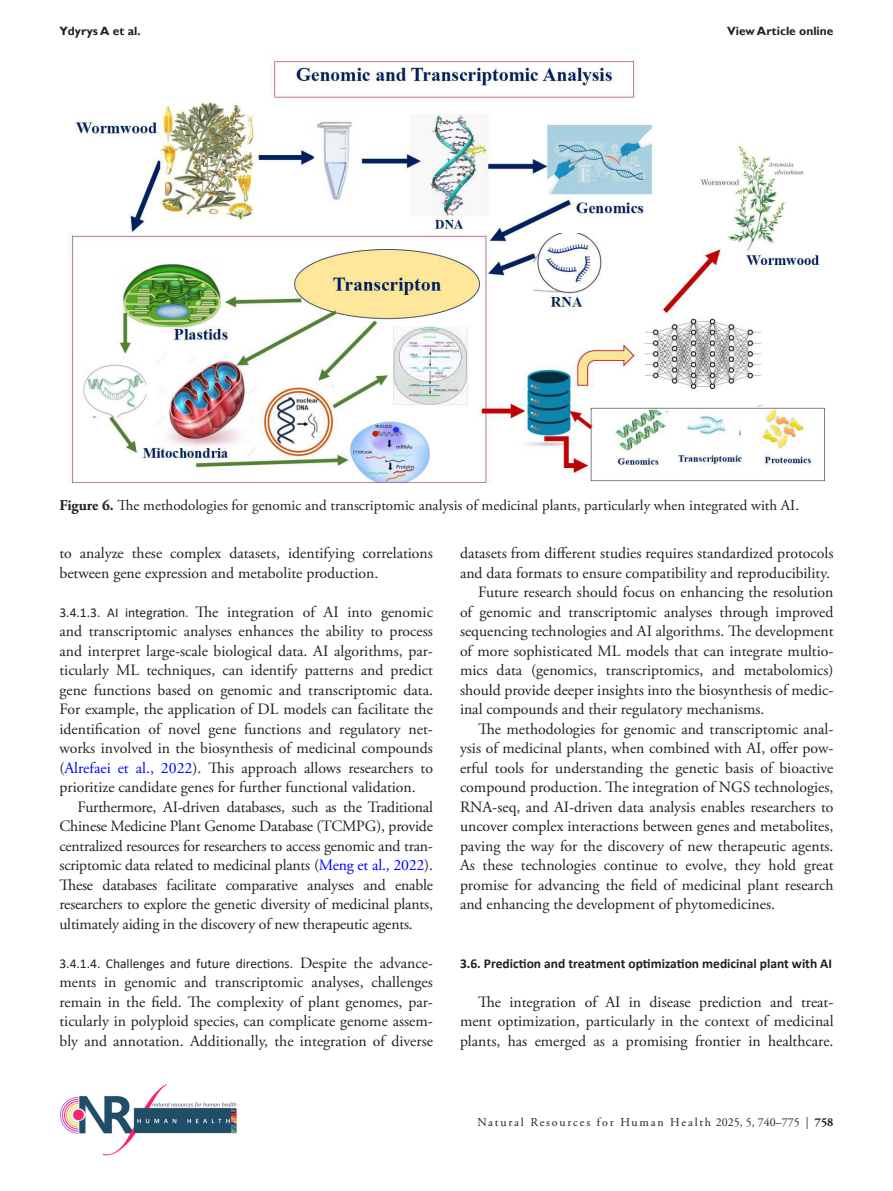
<style>
.page{position:relative;width:893px;height:1191px;background:#fff}
.page>*{position:absolute;margin:0;border:0;box-sizing:border-box;transform-origin:0 0}
.TX{font:15.75px/19.5px "Adobe Garamond Pro";color:#231f20;text-align:justify}
.FGC{font:15px "Adobe Garamond Pro";color:#231f20}
.t1{font:700 13.5px "Calibri";color:#231f20}
.t2{font:13.5px "Calibri";color:#231f20}
.t3{font:12px "Adobe Garamond Pro";letter-spacing:.15em;color:#231f20}
.t4{font:700 12px "Gill Sans";color:#231f20}
.s1{font-weight:700}
.s2{font-family:"Calibri";font-size:13.5px}
.s3{color:#00f}
.s4{font-family:"Adobe Garamond Pro";font-size:15.75px}
</style>
<div class="page">
<img style="left:59px;top:1084px;width:178px;height:72px">
<img style="left:68px;top:58px;width:757px;height:425px">
<p class="t4" style="left:59px;top:24px;width:83px">Ydyrys A et al.</p>
<p class="t4" style="left:727px;top:24px;width:108px">View Article online</p>
<p class="FGC" style="left:59px;top:496px;width:741px"><span class="s1">Figure 6.</span> The methodologies for genomic and transcriptomic analysis of medicinal plants, particularly when integrated with AI.</p>
<p class="TX" style="left:59px;top:544px;width:375px">to analyze these complex datasets, identifying correlations between gene expression and metabolite production.</p>
<h4 class="TX" style="left:59px;top:602px;width:375px"><span class="s2">3.4.1.3. AI integration.</span> The integration of AI into genomic and transcriptomic analyses enhances the ability to process and interpret large-scale biological data. AI algorithms, par&shy;ticularly ML techniques, can identify patterns and predict gene functions based on genomic and transcriptomic data.<br>For example, the application of DL models can facilitate the identification of novel gene functions and regulatory net&shy;works involved in the biosynthesis of medicinal compounds (<span class="s3">Alrefaei et al., 2022</span>). This approach allows researchers to prioritize candidate genes for further functional validation.</h4>
<p class="TX" style="left:59px;top:797px;width:375px;text-indent:18px">Furthermore, AI-driven databases, such as the Traditional Chinese Medicine Plant Genome Database (TCMPG), provide centralized resources for researchers to access genomic and tran&shy;scriptomic data related to medicinal plants (<span class="s3">Meng et al., 2022</span>).<br>These databases facilitate comparative analyses and enable researchers to explore the genetic diversity of medicinal plants, ultimately aiding in the discovery of new therapeutic agents.</p>
<h4 class="t2" style="left:59px;top:954px;width:375px">3.4.1.4. Challenges and future directions. <span class="s4">Despite the advance-</span></h4>
<h4 class="TX" style="left:59px;top:973px;width:375px">ments in genomic and transcriptomic analyses, challenges remain in the field. The complexity of plant genomes, par&shy;ticularly in polyploid species, can complicate genome assem&shy;bly and annotation. Additionally, the integration of diverse</h4>
<h4 class="TX" style="left:460px;top:544px;width:375px">datasets from different studies requires standardized protocols and data formats to ensure compatibility and reproducibility.</h4>
<p class="TX" style="left:460px;top:583px;width:375px;text-indent:18px">Future research should focus on enhancing the resolution of genomic and transcriptomic analyses through improved sequencing technologies and AI algorithms. The development of more sophisticated ML models that can integrate multio&shy;mics data (genomics, transcriptomics, and metabolomics) should provide deeper insights into the biosynthesis of medic&shy;inal compounds and their regulatory mechanisms.</p>
<p class="TX" style="left:460px;top:719px;width:375px;text-indent:18px">The methodologies for genomic and transcriptomic anal&shy;ysis of medicinal plants, when combined with AI, offer pow&shy;erful tools for understanding the genetic basis of bioactive compound production. The integration of NGS technologies, RNA-seq, and AI-driven data analysis enables researchers to uncover complex interactions between genes and metabolites, paving the way for the discovery of new therapeutic agents.<br>As these technologies continue to evolve, they hold great promise for advancing the field of medicinal plant research and enhancing the development of phytomedicines.</p>
<h2 class="t1" style="left:460px;top:953px;width:374px">3.6. Prediction and treatment optimization medicinal plant with AI</h2>
<p class="TX" style="left:460px;top:992px;width:375px;text-indent:18px">The integration of AI in disease prediction and treat&shy;ment optimization, particularly in the context of medicinal plants, has emerged as a promising frontier in healthcare.</p>
<p class="t3" style="left:477px;top:1115px;width:358px">Natural Resources for Human Health 2025, 5, 740–775 | <span class="s1">758</span></p>
</div>
